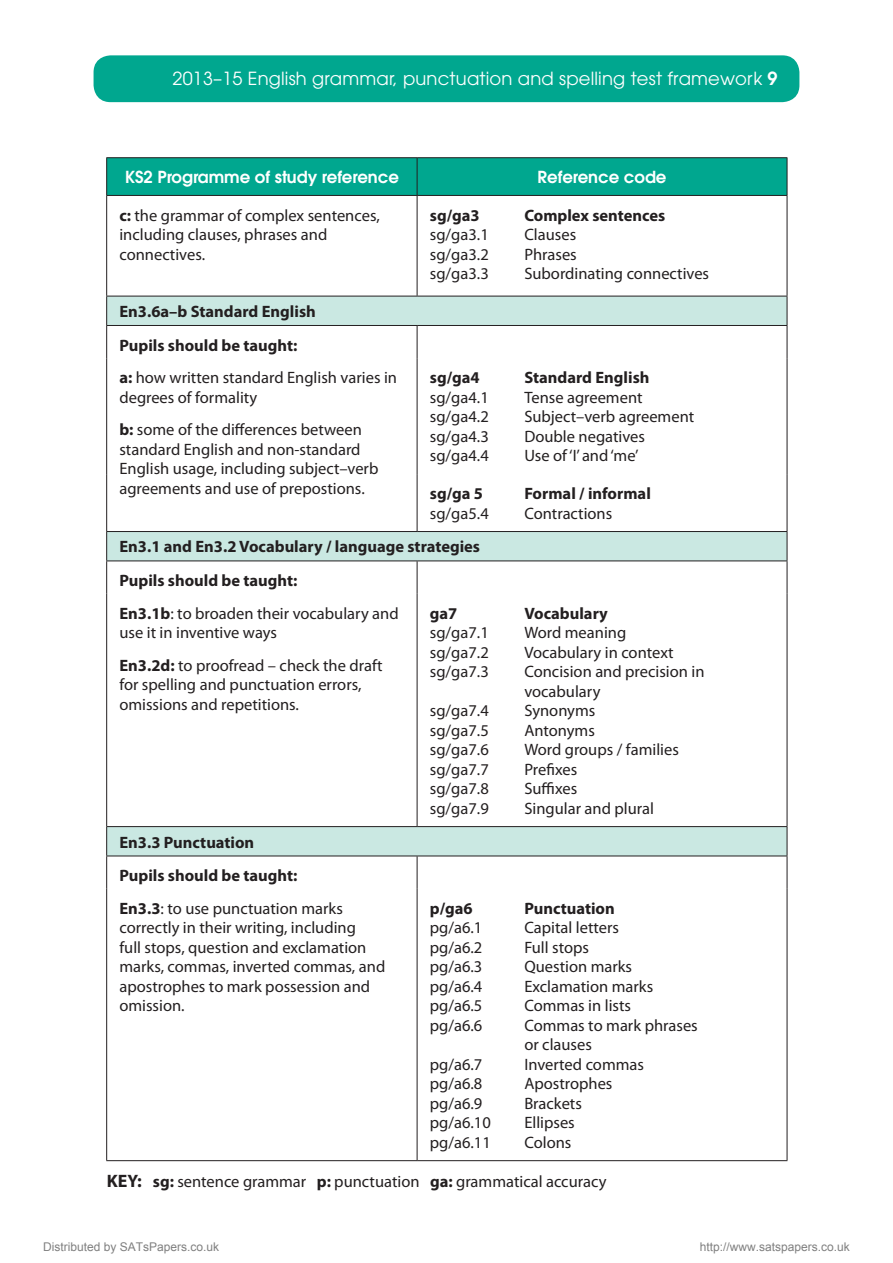
<style>
.page{position:relative;width:893px;height:1263px;background:#fff}
.page>*{position:absolute;margin:0;border:0;box-sizing:border-box;transform-origin:0 0}
.t1{font:18px "ITC Avant Garde Std";letter-spacing:.01em;color:#fff}
.t2{font:16.5px/19.5px "Myriad Pro";color:#231f20}
.t3{font:700 16.5px/33.2px "Myriad Pro";color:#231f20}
.t4{font:600 16.5px "ITC Avant Garde Std";color:#fff}
.t5{font:12px "Arial";color:#808080}
.s1{font-weight:600}
.s2{font-weight:700}
.s3{font-weight:400}
.s4{font-weight:700;font-size:18px}
</style>
<div class="page">
<div style="left:94px;top:55px;width:705px;height:47px;background:#00a78f;border-radius:17px"></div>
<div style="left:107px;top:158px;width:680px;height:37px;background:#00a78f"></div>
<svg style="left:107px;top:297px;width:680px;height:559px"></svg>
<hr style="left:106px;top:325px;width:311px;height:1px;background:#231f20">
<hr style="left:417px;top:325px;width:370px;height:1px;background:#231f20">
<hr style="left:417px;top:326px;width:1px;height:32px;background:#231f20">
<hr style="left:106px;top:560px;width:311px;height:1px;background:#231f20">
<hr style="left:417px;top:560px;width:370px;height:1px;background:#231f20">
<hr style="left:417px;top:561px;width:1px;height:33px;background:#231f20">
<hr style="left:106px;top:856px;width:311px;height:1px;background:#231f20">
<hr style="left:417px;top:856px;width:370px;height:1px;background:#231f20">
<hr style="left:417px;top:856px;width:1px;height:33px;background:#231f20">
<hr style="left:106px;top:157px;width:311px;height:1px;background:#231f20">
<hr style="left:106px;top:158px;width:1px;height:37px;background:#231f20">
<hr style="left:417px;top:157px;width:370px;height:1px;background:#231f20">
<hr style="left:417px;top:158px;width:1px;height:37px;background:#231f20">
<hr style="left:787px;top:158px;width:1px;height:37px;background:#231f20">
<hr style="left:106px;top:195px;width:311px;height:1px;background:#231f20">
<hr style="left:417px;top:195px;width:370px;height:1px;background:#231f20">
<hr style="left:106px;top:196px;width:1px;height:100px;background:#231f20">
<hr style="left:417px;top:196px;width:1px;height:100px;background:#231f20">
<hr style="left:787px;top:196px;width:1px;height:100px;background:#231f20">
<hr style="left:106px;top:296px;width:311px;height:1px;background:#231f20">
<svg style="left:106px;top:296px;width:1px;height:29px"></svg>
<hr style="left:417px;top:296px;width:370px;height:1px;background:#231f20">
<svg style="left:787px;top:296px;width:1px;height:29px"></svg>
<hr style="left:106px;top:358px;width:1px;height:116px;background:#231f20">
<hr style="left:417px;top:358px;width:1px;height:116px;background:#231f20">
<hr style="left:787px;top:358px;width:1px;height:116px;background:#231f20">
<hr style="left:106px;top:474px;width:1px;height:57px;background:#231f20">
<hr style="left:417px;top:474px;width:1px;height:57px;background:#231f20">
<hr style="left:787px;top:474px;width:1px;height:57px;background:#231f20">
<hr style="left:106px;top:531px;width:311px;height:1px;background:#231f20">
<svg style="left:106px;top:532px;width:1px;height:28px"></svg>
<hr style="left:417px;top:531px;width:370px;height:1px;background:#231f20">
<svg style="left:787px;top:532px;width:1px;height:28px"></svg>
<hr style="left:106px;top:594px;width:1px;height:232px;background:#231f20">
<hr style="left:417px;top:594px;width:1px;height:232px;background:#231f20">
<hr style="left:787px;top:594px;width:1px;height:232px;background:#231f20">
<hr style="left:106px;top:826px;width:311px;height:1px;background:#231f20">
<svg style="left:106px;top:827px;width:1px;height:29px"></svg>
<hr style="left:417px;top:826px;width:370px;height:1px;background:#231f20">
<svg style="left:787px;top:827px;width:1px;height:29px"></svg>
<hr style="left:106px;top:889px;width:1px;height:271px;background:#231f20">
<hr style="left:417px;top:889px;width:1px;height:271px;background:#231f20">
<hr style="left:787px;top:889px;width:1px;height:271px;background:#231f20">
<hr style="left:106px;top:1160px;width:311px;height:1px;background:#231f20">
<hr style="left:417px;top:1160px;width:370px;height:1px;background:#231f20">
<hr style="left:106px;top:326px;width:1px;height:32px;background:#231f20">
<hr style="left:787px;top:326px;width:1px;height:32px;background:#231f20">
<hr style="left:106px;top:561px;width:1px;height:33px;background:#231f20">
<hr style="left:787px;top:561px;width:1px;height:33px;background:#231f20">
<hr style="left:106px;top:856px;width:1px;height:33px;background:#231f20">
<hr style="left:787px;top:856px;width:1px;height:33px;background:#231f20">
<p class="t1" style="left:173px;top:68px;width:607px">2013–15 English grammar, punctuation and spelling test framework <span class="s1">9</span></p>
<p class="t4" style="left:125px;top:166px;width:276px">KS2 Programme of study reference</p>
<p class="t4" style="left:538px;top:166px;width:130px">Reference code</p>
<p class="t2" style="left:119px;top:205px;width:262px"><span class="s2">c:</span> the grammar of complex sentences, including clauses, phrases and connectives.</p>
<p class="t3" style="left:430px;top:198px;width:51px">sg/ga3</p>
<p class="t3" style="left:524px;top:198px;width:142px">Complex sentences</p>
<p class="t2" style="left:430px;top:225px;width:60px">sg/ga3.1</p>
<p class="t2" style="left:524px;top:225px;width:53px">Clauses</p>
<p class="t2" style="left:430px;top:244px;width:60px">sg/ga3.2</p>
<p class="t2" style="left:524px;top:244px;width:54px">Phrases</p>
<p class="t2" style="left:430px;top:264px;width:60px">sg/ga3.3</p>
<p class="t2" style="left:524px;top:264px;width:186px">Subordinating connectives</p>
<p class="t3" style="left:119px;top:294px;width:279px">En3.6a–b Standard English<br>Pupils should be taught:<br>a: <span class="s3">how written standard English varies in</span></p>
<p class="t2" style="left:119px;top:381px;width:244px;line-height:32.2px">degrees of formality<br><span class="s2">b:</span> some of the differences between</p>
<p class="t2" style="left:119px;top:439px;width:261px">standard English and non-standard<br>English usage, including subject–verb agreements and use of prepostions.</p>
<p class="t3" style="left:430px;top:361px;width:51px">sg/ga4</p>
<p class="t3" style="left:524px;top:361px;width:127px">Standard English</p>
<p class="t2" style="left:430px;top:387px;width:60px">sg/ga4.1</p>
<p class="t2" style="left:524px;top:387px;width:120px">Tense agreement</p>
<p class="t2" style="left:430px;top:407px;width:60px">sg/ga4.2</p>
<p class="t2" style="left:524px;top:407px;width:171px">Subject–verb agreement</p>
<p class="t2" style="left:430px;top:426px;width:60px">sg/ga4.3</p>
<p class="t2" style="left:524px;top:426px;width:122px">Double negatives</p>
<p class="t2" style="left:430px;top:446px;width:60px">sg/ga4.4</p>
<p class="t2" style="left:524px;top:446px;width:116px">Use of ‘I’ and ‘me’</p>
<p class="t3" style="left:430px;top:477px;width:55px">sg/ga 5</p>
<p class="t3" style="left:524px;top:477px;width:128px">Formal / informal</p>
<p class="t2" style="left:430px;top:503px;width:60px">sg/ga5.4</p>
<p class="t2" style="left:524px;top:503px;width:89px">Contractions</p>
<p class="t3" style="left:119px;top:530px;width:362px">En3.1 and En3.2 Vocabulary / language strategies<br>Pupils should be taught:<br>En3.1b<span class="s3">: to broaden their vocabulary and</span></p>
<p class="t2" style="left:119px;top:616px;width:265px;line-height:32.2px">use it in inventive ways<br><span class="s2">En3.2d:</span> to proofread – check the draft</p>
<p class="t2" style="left:119px;top:674px;width:244px">for spelling and punctuation errors, omissions and repetitions.</p>
<p class="t3" style="left:430px;top:596px;width:29px">ga7</p>
<p class="t3" style="left:524px;top:596px;width:85px">Vocabulary</p>
<p class="t2" style="left:430px;top:623px;width:60px">sg/ga7.1</p>
<p class="t2" style="left:524px;top:623px;width:103px">Word meaning</p>
<p class="t2" style="left:430px;top:642px;width:60px">sg/ga7.2</p>
<p class="t2" style="left:524px;top:642px;width:151px">Vocabulary in context</p>
<p class="t2" style="left:430px;top:662px;width:60px">sg/ga7.3</p>
<p class="t2" style="left:524px;top:662px;width:182px">Concision and precision in vocabulary</p>
<p class="t2" style="left:430px;top:701px;width:60px">sg/ga7.4</p>
<p class="t2" style="left:524px;top:701px;width:72px">Synonyms</p>
<p class="t2" style="left:430px;top:720px;width:60px">sg/ga7.5</p>
<p class="t2" style="left:524px;top:720px;width:72px">Antonyms</p>
<p class="t2" style="left:430px;top:740px;width:60px">sg/ga7.6</p>
<p class="t2" style="left:524px;top:740px;width:156px">Word groups / families</p>
<p class="t2" style="left:430px;top:759px;width:60px">sg/ga7.7</p>
<p class="t2" style="left:524px;top:759px;width:54px">Prefixes</p>
<p class="t2" style="left:430px;top:779px;width:60px">sg/ga7.8</p>
<p class="t2" style="left:524px;top:779px;width:54px">Suffixes</p>
<p class="t2" style="left:430px;top:798px;width:60px">sg/ga7.9</p>
<p class="t2" style="left:524px;top:798px;width:131px">Singular and plural</p>
<p class="t3" style="left:119px;top:825px;width:225px">En3.3 Punctuation<br>Pupils should be taught:<br>En3.3<span class="s3">: to use punctuation marks</span></p>
<p class="t2" style="left:119px;top:918px;width:267px">correctly in their writing, including<br>full stops, question and exclamation marks, commas, inverted commas, and apostrophes to mark possession and omission.</p>
<p class="t3" style="left:430px;top:891px;width:44px">p/ga6</p>
<p class="t3" style="left:524px;top:891px;width:92px">Punctuation</p>
<p class="t2" style="left:430px;top:918px;width:54px">pg/a6.1</p>
<p class="t2" style="left:524px;top:918px;width:96px">Capital letters</p>
<p class="t2" style="left:430px;top:937px;width:54px">pg/a6.2</p>
<p class="t2" style="left:524px;top:937px;width:66px">Full stops</p>
<p class="t2" style="left:430px;top:957px;width:54px">pg/a6.3</p>
<p class="t2" style="left:524px;top:957px;width:109px">Question marks</p>
<p class="t2" style="left:430px;top:976px;width:54px">pg/a6.4</p>
<p class="t2" style="left:524px;top:976px;width:130px">Exclamation marks</p>
<p class="t2" style="left:430px;top:996px;width:54px">pg/a6.5</p>
<p class="t2" style="left:524px;top:996px;width:108px">Commas in lists</p>
<p class="t2" style="left:430px;top:1015px;width:54px">pg/a6.6</p>
<p class="t2" style="left:524px;top:1015px;width:175px">Commas to mark phrases or clauses</p>
<p class="t2" style="left:430px;top:1054px;width:54px">pg/a6.7</p>
<p class="t2" style="left:524px;top:1054px;width:121px">Inverted commas</p>
<p class="t2" style="left:430px;top:1074px;width:54px">pg/a6.8</p>
<p class="t2" style="left:524px;top:1074px;width:90px">Apostrophes</p>
<p class="t2" style="left:430px;top:1093px;width:54px">pg/a6.9</p>
<p class="t2" style="left:524px;top:1093px;width:59px">Brackets</p>
<p class="t2" style="left:430px;top:1113px;width:63px">pg/a6.10</p>
<p class="t2" style="left:524px;top:1113px;width:52px">Ellipses</p>
<p class="t2" style="left:430px;top:1132px;width:63px">pg/a6.11</p>
<p class="t2" style="left:524px;top:1132px;width:49px">Colons</p>
<p class="t2" style="left:107px;top:1171px;width:501px"><span class="s4">KEY:</span> <span class="s2">sg:</span> sentence grammar <span class="s2">p:</span> punctuation <span class="s2">ga:</span> grammatical accuracy</p>
<p class="t5" style="left:43px;top:1239px;width:178px">Distributed by SATsPapers.co.uk</p>
<p class="t5" style="left:700px;top:1239px;width:152px">http://www.satspapers.co.uk</p>
</div>
